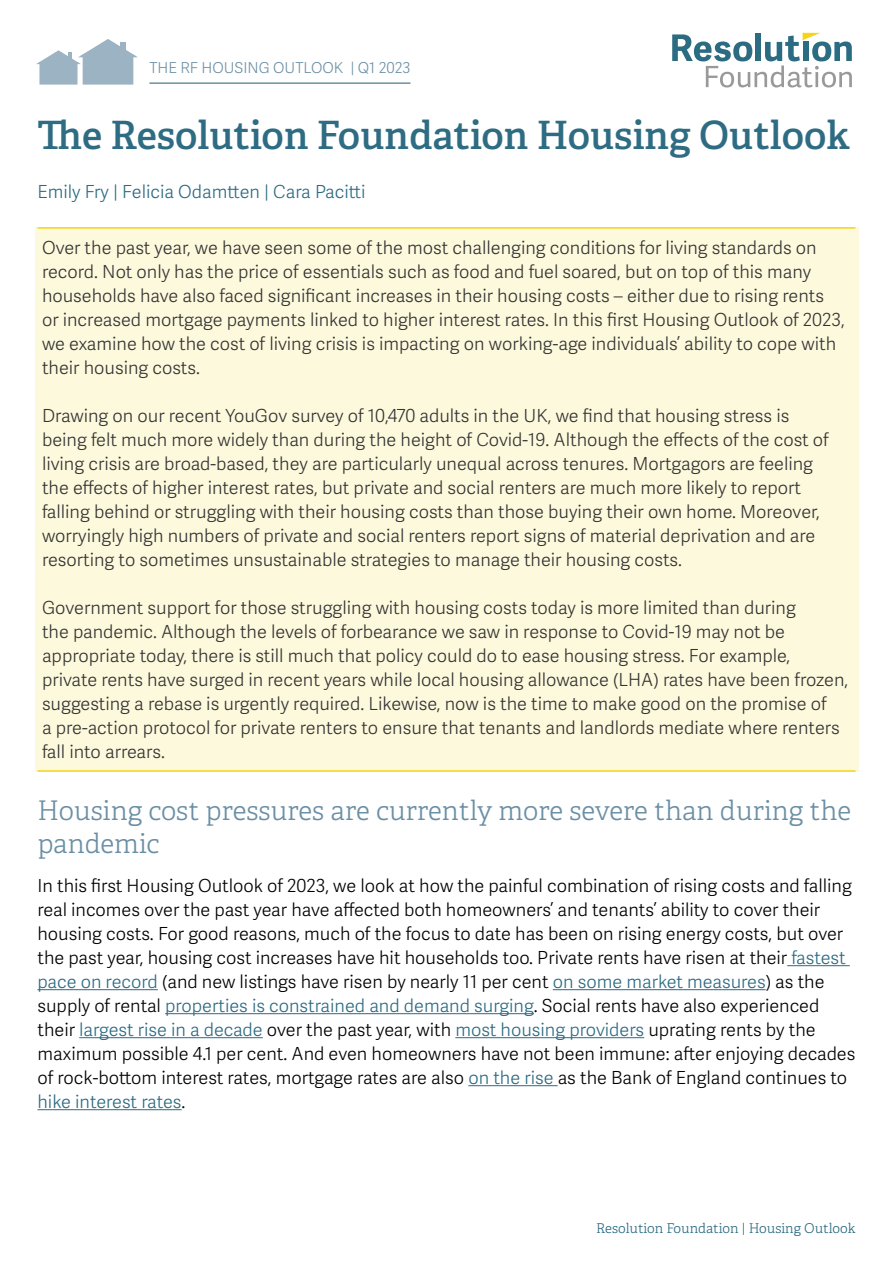
<style>
.page{position:relative;width:893px;height:1263px;background:#fff}
.page>*{position:absolute;margin:0;border:0;box-sizing:border-box;transform-origin:0 0}
.t1{font:600 39px "Adelle";color:#2e6c83}
.t2{font:300 27px/32.4px "Adelle";color:#6b8fa5}
.t3{font:18px/24px "Adelle Sans Lt";color:#333334}
.t4{font:18px/24px "Adelle Sans Lt";color:#000}
.t5{font:18px "Adelle Sans Lt";color:#2c6b82}
.t6{font:15px "Adelle Sans Lt";color:#6b8fa5}
.t7{font:300 13.5px "Adelle";color:#2c6b82}
.s1{color:#2c6b82}
</style>
<div class="page">
<div style="left:83px;top:55px;width:50px;height:30px;background:#9bb3c2;border:2px solid #9bb3c2"></div>
<div style="left:39px;top:62px;width:39px;height:23px;background:#9bb3c2;border:2px solid #9bb3c2"></div>
<svg style="left:36px;top:39px;width:102px;height:26px"></svg>
<hr style="left:68px;top:53px;width:4px;height:14px;background:#9bb3c2">
<hr style="left:149px;top:82px;width:261px;height:2px;background:#6b8fa5">
<svg style="left:672px;top:33px;width:180px;height:54px"></svg>
<div style="left:34px;top:227px;width:824px;height:545px;background:#fdf9dc"></div>
<hr style="left:38px;top:227px;width:817px;height:2px;background:#f5d418">
<hr style="left:38px;top:770px;width:817px;height:2px;background:#f5d418">
<hr style="left:787px;top:965px;width:63px;height:1px;background:#2c6b82">
<hr style="left:38px;top:989px;width:120px;height:1px;background:#2c6b82">
<hr style="left:553px;top:989px;width:213px;height:1px;background:#2c6b82">
<hr style="left:165px;top:1013px;width:369px;height:1px;background:#2c6b82">
<hr style="left:79px;top:1037px;width:184px;height:1px;background:#2c6b82">
<hr style="left:455px;top:1037px;width:189px;height:1px;background:#2c6b82">
<hr style="left:468px;top:1085px;width:90px;height:1px;background:#2c6b82">
<hr style="left:38px;top:1109px;width:144px;height:1px;background:#2c6b82">
<p class="t6" style="left:149px;top:57px;width:262px">THE RF HOUSING OUTLOOK | Q1 2023</p>
<h1 class="t1" style="left:38px;top:111px;width:814px">The Resolution Foundation Housing Outlook</h1>
<p class="t5" style="left:38px;top:179px;width:329px">Emily Fry | Felicia Odamtten | Cara Pacitti</p>
<p class="t3" style="left:42px;top:235px;width:804px">Over the past year, we have seen some of the most challenging conditions for living standards on record. Not only has the price of essentials such as food and fuel soared, but on top of this many households have also faced significant increases in their housing costs – either due to rising rents or increased mortgage payments linked to higher interest rates. In this first Housing Outlook of 2023, we examine how the cost of living crisis is impacting on working-age individuals’ ability to cope with their housing costs.</p>
<p class="t3" style="left:42px;top:403px;width:788px">Drawing on our recent YouGov survey of 10,470 adults in the UK, we find that housing stress is being felt much more widely than during the height of Covid-19. Although the effects of the cost of living crisis are broad-based, they are particularly unequal across tenures. Mortgagors are feeling the effects of higher interest rates, but private and social renters are much more likely to report falling behind or struggling with their housing costs than those buying their own home. Moreover, worryingly high numbers of private and social renters report signs of material deprivation and are resorting to sometimes unsustainable strategies to manage their housing costs.</p>
<p class="t3" style="left:42px;top:595px;width:808px">Government support for those struggling with housing costs today is more limited than during<br>the pandemic. Although the levels of forbearance we saw in response to Covid-19 may not be appropriate today, there is still much that policy could do to ease housing stress. For example, private rents have surged in recent years while local housing allowance (LHA) rates have been frozen, suggesting a rebase is urgently required. Likewise, now is the time to make good on the promise of<br>a pre-action protocol for private renters to ensure that tenants and landlords mediate where renters fall into arrears.</p>
<h2 class="t2" style="left:38px;top:795px;width:815px">Housing cost pressures are currently more severe than during the pandemic</h2>
<p class="t4" style="left:38px;top:873px;width:819px">In this first Housing Outlook of 2023, we look at how the painful combination of rising costs and falling real incomes over the past year have affected both homeowners’ and tenants’ ability to cover their housing costs. For good reasons, much of the focus to date has been on rising energy costs, but over the past year, housing cost increases have hit households too. Private rents have risen at their <span class="s1">fastest pace on record</span> (and new listings have risen by nearly 11 per cent <span class="s1">on some market measures</span>) as the supply of rental <span class="s1">properties is constrained and demand surging</span>. Social rents have also experienced their <span class="s1">largest rise in a decade</span> over the past year, with <span class="s1">most housing providers</span> uprating rents by the maximum possible 4.1 per cent. And even homeowners have not been immune: after enjoying decades of rock-bottom interest rates, mortgage rates are also <span class="s1">on the rise</span> as the Bank of England continues to <span class="s1">hike interest rates</span>.</p>
<p class="t7" style="left:596px;top:1220px;width:261px">Resolution Foundation | Housing Outlook</p>
</div>
